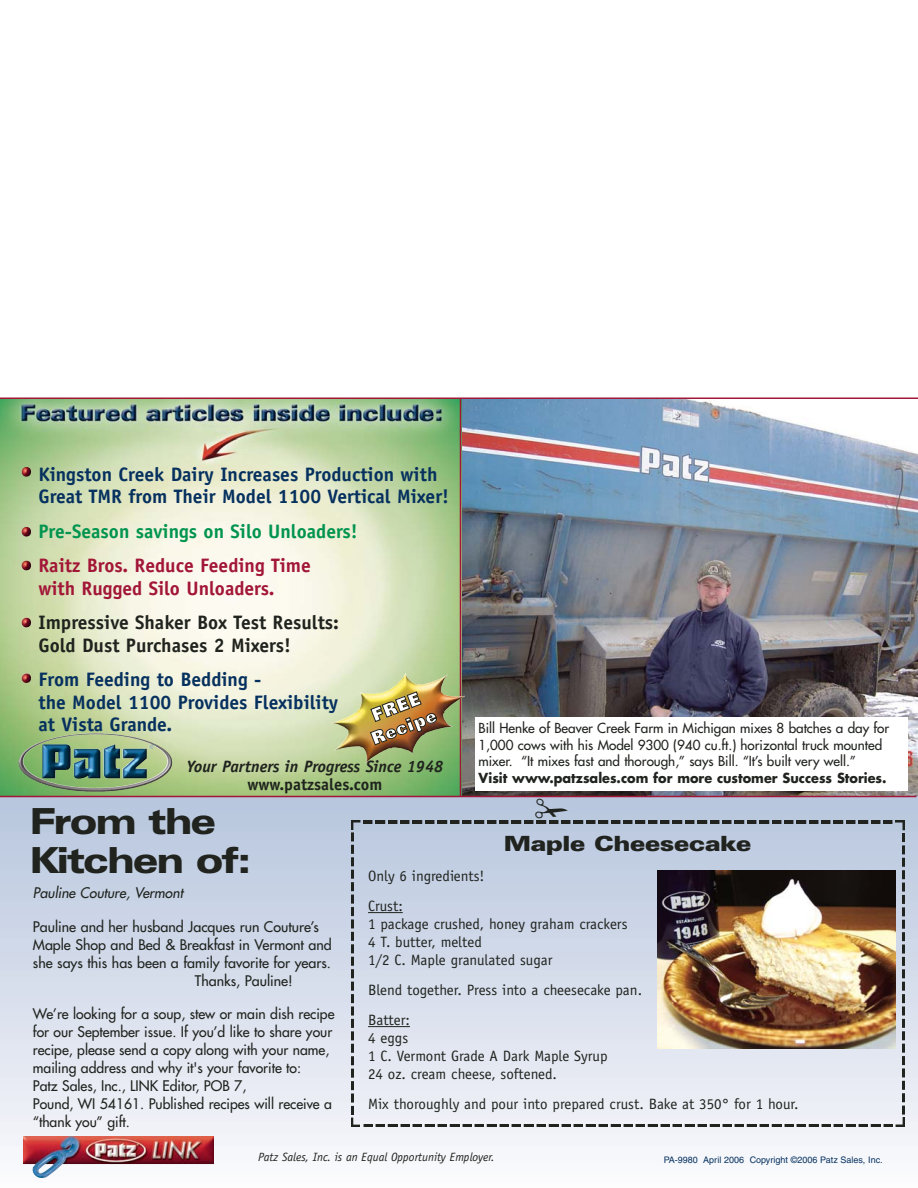
<style>
.page{position:relative;width:918px;height:1188px;background:#fff}
.page>*{position:absolute;margin:0;border:0;box-sizing:border-box;transform-origin:0 0}
.t1{font:900 expanded 36px/39px "Zurich BT";letter-spacing:-.04em;color:#20231e}
.t2{font:900 expanded 21px "Zurich BT";color:#20231e}
.t3{font:700 19.5px/22.5px "Officina Sans";color:#06315f}
.t4{font:700 19.5px/22.5px "Officina Sans";color:#20231e}
.t5{font:700 19.5px/22.5px "Officina Sans";color:#a21637}
.t6{font:700 19.5px "Officina Sans";color:#00944f}
.t7{font:900 18px/21.6px "Zurich BT";color:#fff;text-align:center}
.t8{font:italic 700 16.5px "Officina Sans";color:#20231e}
.t9{font:700 16.5px "Officina Sans";color:#20231e}
.t10{font:15px/18px "Officina Sans";color:#20231e}
.t11{font:14.25px/18px "Futura";color:#20231e}
.t12{font:italic 14.25px "Futura";color:#20231e}
.t13{font:13.5px/16.5px "Futura";color:#20231e}
.t14{font:700 13.5px "Futura";color:#20231e;scale:.95 1}
.t15{font:italic 12px "Officina Sans";letter-spacing:-.005em;color:#20231e}
.t16{font:9px "Helvetica";color:#06315f}
</style>
<div class="page">
<img style="left:462px;top:399px;width:456px;height:397px">
<div style="left:0;top:796px;width:918px;height:8px;background:#b29ab4"></div>
<div style="left:0;top:798px;width:918px;height:12px;background:#b9c7de"></div>
<div style="left:0;top:805px;width:918px;height:12px;background:#bac8df"></div>
<div style="left:0;top:817px;width:918px;height:12px;background:#bbc9df"></div>
<div style="left:0;top:824px;width:918px;height:11px;background:#bccae0"></div>
<div style="left:0;top:830px;width:918px;height:12px;background:#becbe1"></div>
<div style="left:0;top:842px;width:918px;height:12px;background:#c0cce1"></div>
<div style="left:0;top:849px;width:918px;height:12px;background:#c1cde2"></div>
<div style="left:0;top:861px;width:918px;height:12px;background:#c2cee2"></div>
<div style="left:0;top:868px;width:918px;height:11px;background:#c4d0e4"></div>
<div style="left:0;top:874px;width:918px;height:12px;background:#c5d0e4"></div>
<div style="left:0;top:886px;width:918px;height:12px;background:#c6d2e4"></div>
<div style="left:0;top:893px;width:918px;height:12px;background:#c7d3e5"></div>
<div style="left:0;top:905px;width:918px;height:12px;background:#cad4e6"></div>
<div style="left:0;top:911px;width:918px;height:12px;background:#cbd5e7"></div>
<div style="left:0;top:918px;width:918px;height:12px;background:#ccd5e7"></div>
<div style="left:0;top:930px;width:918px;height:12px;background:#ced7e7"></div>
<div style="left:0;top:937px;width:918px;height:11px;background:#cfd9e9"></div>
<div style="left:0;top:943px;width:918px;height:12px;background:#d0d9e9"></div>
<div style="left:0;top:955px;width:918px;height:12px;background:#d2daea"></div>
<div style="left:0;top:962px;width:918px;height:12px;background:#d3dbea"></div>
<div style="left:0;top:974px;width:918px;height:12px;background:#d6ddeb"></div>
<div style="left:0;top:981px;width:918px;height:11px;background:#d7deec"></div>
<div style="left:0;top:987px;width:918px;height:12px;background:#d8dfec"></div>
<div style="left:0;top:999px;width:918px;height:12px;background:#dae0ed"></div>
<div style="left:0;top:1006px;width:918px;height:11px;background:#dbe1ee"></div>
<div style="left:0;top:1012px;width:918px;height:12px;background:#dce2ee"></div>
<div style="left:0;top:1024px;width:918px;height:12px;background:#dee3ef"></div>
<div style="left:0;top:1031px;width:918px;height:12px;background:#dfe4ef"></div>
<div style="left:0;top:1043px;width:918px;height:12px;background:#e2e7f1"></div>
<div style="left:0;top:1050px;width:918px;height:11px;background:#e3e7f1"></div>
<div style="left:0;top:1056px;width:918px;height:12px;background:#e4e8f2"></div>
<div style="left:0;top:1068px;width:918px;height:12px;background:#e6e9f2"></div>
<div style="left:0;top:1075px;width:918px;height:12px;background:#e8ebf4"></div>
<div style="left:0;top:1087px;width:918px;height:12px;background:#eaedf5"></div>
<div style="left:0;top:1093px;width:918px;height:12px;background:#ebedf5"></div>
<div style="left:0;top:1100px;width:918px;height:12px;background:#eceff6"></div>
<div style="left:0;top:1112px;width:918px;height:12px;background:#eff0f7"></div>
<div style="left:0;top:1119px;width:918px;height:11px;background:#f0f2f7"></div>
<div style="left:0;top:1125px;width:918px;height:12px;background:#f1f2f8"></div>
<div style="left:0;top:1137px;width:918px;height:12px;background:#f3f4f9"></div>
<div style="left:0;top:1144px;width:918px;height:12px;background:#f5f7fa"></div>
<div style="left:0;top:1156px;width:918px;height:12px;background:#f7f8fb"></div>
<div style="left:0;top:1163px;width:918px;height:11px;background:#f8f9fc"></div>
<div style="left:0;top:1169px;width:918px;height:12px;background:#f9fafc"></div>
<img style="left:903px;top:833px;width:2px;height:281px">
<svg style="left:351px;top:1114px;width:554px;height:13px"></svg>
<img style="left:351px;top:833px;width:2px;height:281px">
<hr style="left:368px;top:912px;width:35px;height:1px;background:#20231e">
<hr style="left:368px;top:1026px;width:42px;height:1px;background:#20231e">
<img style="left:0;top:399px;width:462px;height:397px">
<img style="left:23px;top:1136px;width:190px;height:42px">
<svg style="left:21px;top:526px;width:11px;height:11px"></svg>
<svg style="left:21px;top:560px;width:11px;height:11px"></svg>
<svg style="left:21px;top:617px;width:11px;height:11px"></svg>
<svg style="left:21px;top:673px;width:11px;height:10px"></svg>
<svg style="left:21px;top:466px;width:11px;height:11px"></svg>
<hr style="left:0;top:398px;width:918px;height:1px;background:#a21637">
<hr style="left:460px;top:398px;width:1px;height:398px;background:#a21637">
<img style="left:136px;top:751px;width:36px;height:36px">
<img style="left:331px;top:673px;width:133px;height:90px">
<hr style="left:0;top:796px;width:916px;height:1px;background:#a21637">
<div style="left:475px;top:717px;width:432px;height:74px;background:#fff"></div>
<img style="left:658px;top:871px;width:237px;height:177px">
<svg style="left:351px;top:820px;width:554px;height:13px"></svg>
<h3 class="t3" style="left:38px;top:464px;width:412px">Kingston Creek Dairy Increases Production with<br>Great TMR from Their Model 1100 Vertical Mixer!</h3>
<h3 class="t6" style="left:38px;top:523px;width:321px">Pre-Season savings on Silo Unloaders!</h3>
<h3 class="t5" style="left:38px;top:556px;width:274px">Raitz Bros. Reduce Feeding Time with Rugged Silo Unloaders.</h3>
<h3 class="t4" style="left:38px;top:613px;width:302px">Impressive Shaker Box Test Results:<br>Gold Dust Purchases 2 Mixers!</h3>
<h3 class="t3" style="left:38px;top:670px;width:301px">From Feeding to Bedding -<br>the Model 1100 Provides Flexibility at Vista Grande.</h3>
<p class="t8" style="left:186px;top:760px;width:258px">Your Partners in Progress Since 1948</p>
<p class="t9" style="left:248px;top:778px;width:136px">www.patzsales.com</p>
<p class="t7" style="left:361px;top:710px;width:70px;rotate:-21deg">FREE<br>Recipe</p>
<p class="t13" style="left:478px;top:721px;width:412px">Bill Henke of Beaver Creek Farm in Michigan mixes 8 batches a day for<br>1,000 cows with his Model 9300 (940 cu.ft.) horizontal truck mounted mixer. “It mixes fast and thorough,” says Bill. “It’s built very well.”</p>
<p class="t14" style="left:478px;top:772px;width:431px">Visit www.patzsales.com for more customer Success Stories.</p>
<h1 class="t1" style="left:30px;top:805px;width:223px">From the<br>Kitchen of:</h1>
<p class="t12" style="left:33px;top:886px;width:154px">Pauline Couture, Vermont</p>
<p class="t11" style="left:33px;top:919px;width:288px">Pauline and her husband Jacques run Couture’s</p>
<p class="t11" style="left:33px;top:937px;width:300px">Maple Shop and Bed &amp; Breakfast in Vermont and</p>
<p class="t11" style="left:33px;top:955px;width:300px">she says this has been a family favorite for years.</p>
<p class="t11" style="left:195px;top:973px;width:99px">Thanks, Pauline!</p>
<p class="t11" style="left:33px;top:1006px;width:303px">We’re looking for a soup, stew or main dish recipe for our September issue. If you’d like to share your recipe, please send a copy along with your name, mailing address and why it's your favorite to:<br>Patz Sales, Inc., LINK Editor, POB 7,<br>Pound, WI 54161. Published recipes will receive a “thank you” gift.</p>
<h2 class="t2" style="left:504px;top:836px;width:248px">Maple Cheesecake</h2>
<p class="t10" style="left:368px;top:862px;width:118px;line-height:30px">Only 6 ingredients!<br>Crust:</p>
<p class="t10" style="left:368px;top:916px;width:261px">1 package crushed, honey graham crackers<br>4 T. butter, melted<br>1/2 C. Maple granulated sugar</p>
<p class="t10" style="left:368px;top:976px;width:276px;line-height:30px">Blend together. Press into a cheesecake pan.<br>Batter:</p>
<p class="t10" style="left:368px;top:1030px;width:241px">4 eggs<br>1 C. Vermont Grade A Dark Maple Syrup<br>24 oz. cream cheese, softened.</p>
<p class="t10" style="left:368px;top:1096px;width:432px">Mix thoroughly and pour into prepared crust. Bake at 350° for 1 hour.</p>
<p class="t15" style="left:258px;top:1153px;width:238px">Patz Sales, Inc. is an Equal Opportunity Employer.</p>
<p class="t16" style="left:664px;top:1157px;width:220px">PA-9980 April 2006 Copyright ©2006 Patz Sales, Inc.</p>
</div>
